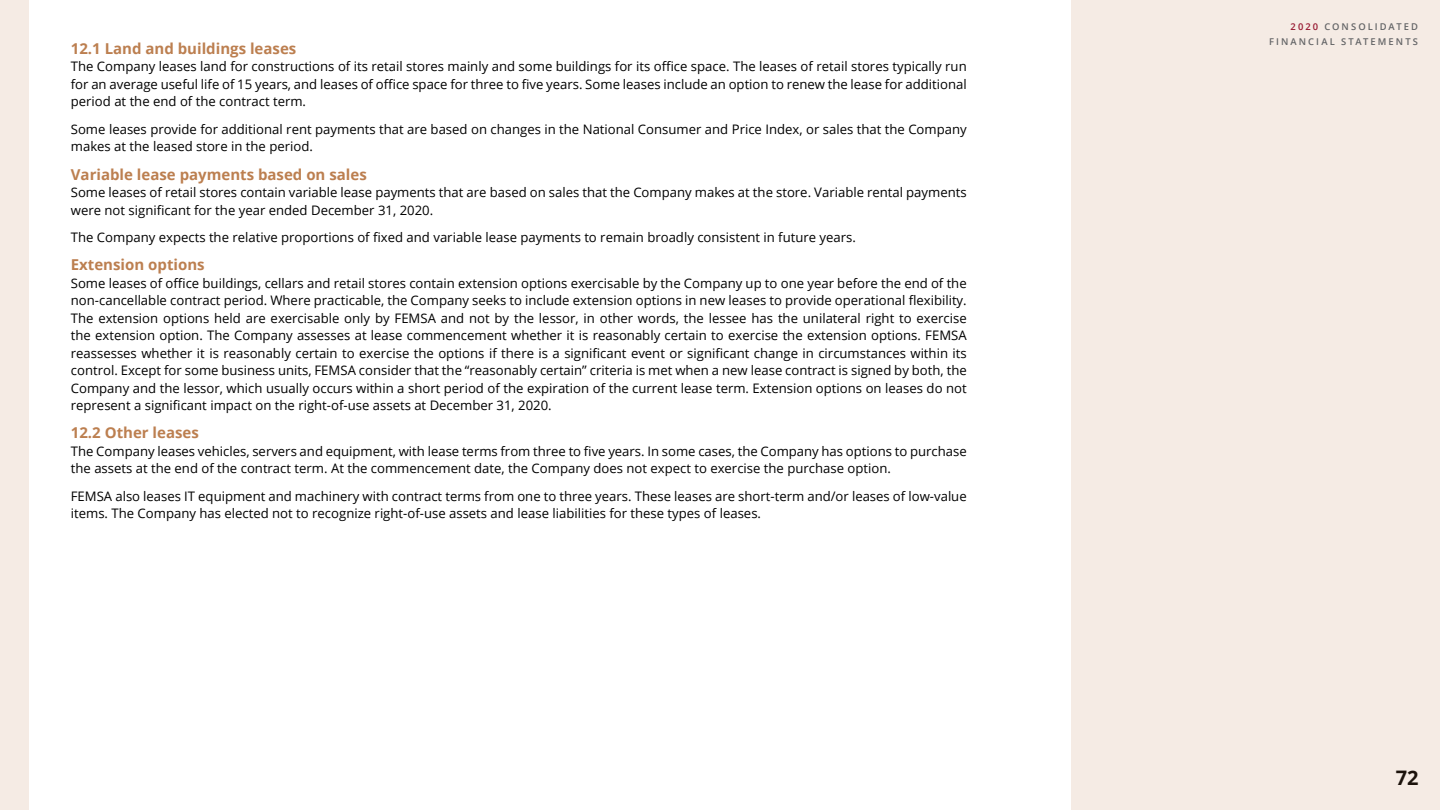
<style>
.page{position:relative;width:1440px;height:810px;background:#fff}
.page>*{position:absolute;margin:0;border:0;box-sizing:border-box;transform-origin:0 0}
.t1{font:700 20px "Open Sans";color:#000}
.t2{font:700 15px "Open Sans";color:#bc7f50}
.t3{font:13.12px/17.5px "Open Sans";color:#000}
.t4{font:600 9.38px/15px "Open Sans";letter-spacing:.22em;color:#636466;text-align:right}
.s1{color:#981a32}
</style>
<div class="page">
<div style="left:0;top:0;width:28px;height:810px;background:#f5ebe4"></div>
<div style="left:1071px;top:0;width:369px;height:810px;background:#f5ebe4"></div>
<p class="t2" style="left:71px;top:38px;width:227px">12.1 Land and buildings leases</p>
<p class="t3" style="left:71px;top:58px;width:897px;text-align:justify">The Company leases land for constructions of its retail stores mainly and some buildings for its office space. The leases of retail stores typically run for an average useful life of 15 years, and leases of office space for three to five years. Some leases include an option to renew the lease for additional period at the end of the contract term.</p>
<p class="t3" style="left:71px;top:120px;width:897px">Some leases provide for additional rent payments that are based on changes in the National Consumer and Price Index, or sales that the Company makes at the leased store in the period.</p>
<p class="t2" style="left:71px;top:164px;width:297px">Variable lease payments based on sales</p>
<p class="t3" style="left:71px;top:183px;width:897px">Some leases of retail stores contain variable lease payments that are based on sales that the Company makes at the store. Variable rental payments were not significant for the year ended December 31, 2020.</p>
<p class="t3" style="left:71px;top:228px;width:787px">The Company expects the relative proportions of fixed and variable lease payments to remain broadly consistent in future years.</p>
<p class="t2" style="left:71px;top:254px;width:135px">Extension options</p>
<p class="t3" style="left:71px;top:274px;width:897px;text-align:justify">Some leases of office buildings, cellars and retail stores contain extension options exercisable by the Company up to one year before the end of the non-cancellable contract period. Where practicable, the Company seeks to include extension options in new leases to provide operational flexibility.<br>The extension options held are exercisable only by FEMSA and not by the lessor, in other words, the lessee has the unilateral right to exercise the extension option. The Company assesses at lease commencement whether it is reasonably certain to exercise the extension options. FEMSA reassesses whether it is reasonably certain to exercise the options if there is a significant event or significant change in circumstances within its control. Except for some business units, FEMSA consider that the “reasonably certain” criteria is met when a new lease contract is signed by both, the Company and the lessor, which usually occurs within a short period of the expiration of the current lease term. Extension options on leases do not represent a significant impact on the right-of-use assets at December 31, 2020.</p>
<p class="t2" style="left:71px;top:422px;width:130px">12.2 Other leases</p>
<p class="t3" style="left:71px;top:442px;width:897px">The Company leases vehicles, servers and equipment, with lease terms from three to five years. In some cases, the Company has options to purchase the assets at the end of the contract term. At the commencement date, the Company does not expect to exercise the purchase option.</p>
<p class="t3" style="left:71px;top:487px;width:897px">FEMSA also leases IT equipment and machinery with contract terms from one to three years. These leases are short-term and/or leases of low-value items. The Company has elected not to recognize right-of-use assets and lease liabilities for these types of leases.</p>
<p class="t4" style="left:1269px;top:19px;width:150px"><span class="s1">2020</span> CONSOLIDATED<br>FINANCIAL STATEMENTS</p>
<h1 class="t1" style="left:1396px;top:764px;width:24px">72</h1>
</div>
